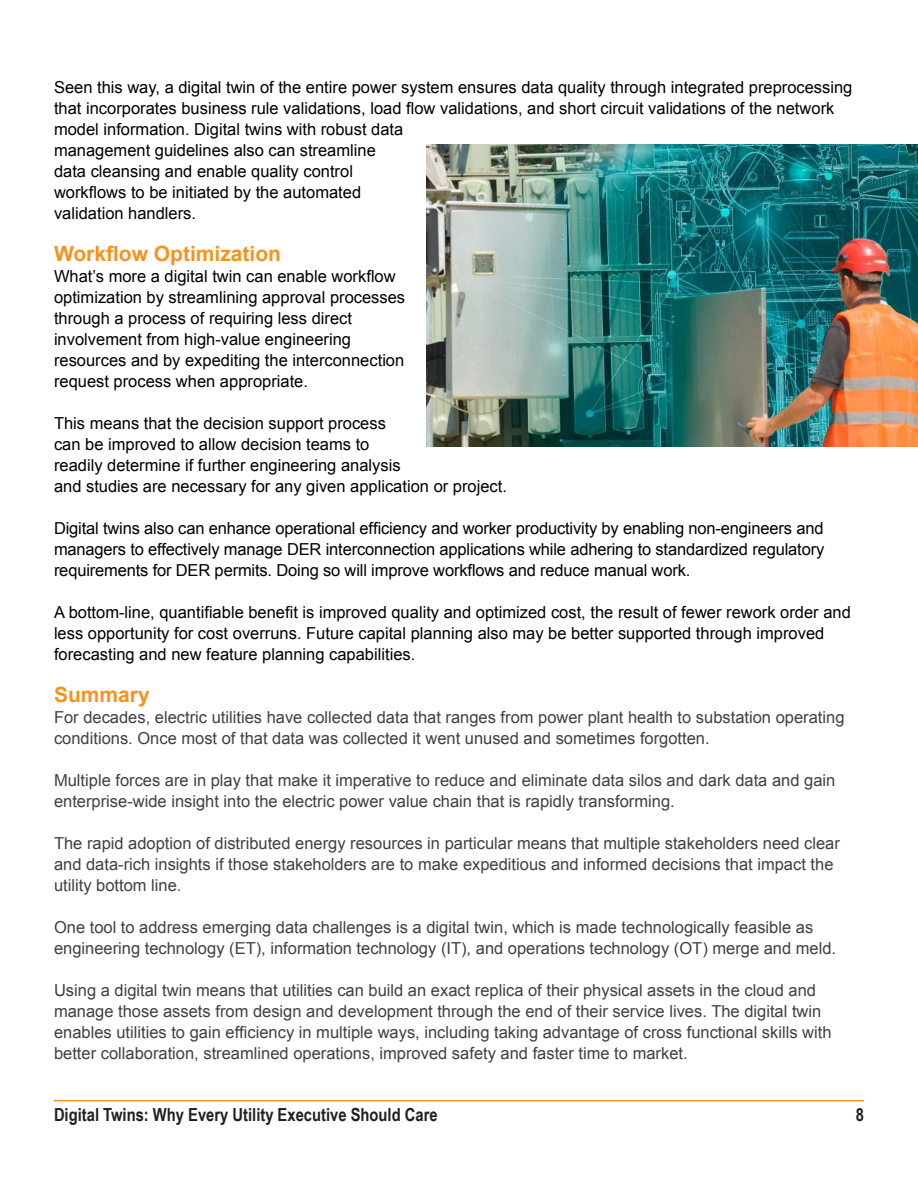
<style>
.page{position:relative;width:918px;height:1188px;background:#fff}
.page>*{position:absolute;margin:0;border:0;box-sizing:border-box;transform-origin:0 0}
.t1{font:700 21px "Arial";color:#f7931d}
.t2{font:700 18px "Arial Narrow";color:#221f1f}
.t3{font:16.5px/21px "Arial";color:#000}
.t4{font:16.5px/21px "Arial";color:#404040}
</style>
<div class="page">
<hr style="left:54px;top:1100px;width:810px;height:1px;background:#f7931d">
<img style="left:427px;top:145px;width:491px;height:301px">
<p class="t3" style="left:54px;top:78px;width:800px">Seen this way, a digital twin of the entire power system ensures data quality through integrated preprocessing that incorporates business rule validations, load flow validations, and short circuit validations of the network model information. Digital twins with robust data<br>management guidelines also can streamline<br>data cleansing and enable quality control<br>workflows to be initiated by the automated<br>validation handlers.</p>
<p class="t1" style="left:54px;top:240px;width:229px">Workflow Optimization</p>
<p class="t3" style="left:54px;top:266px;width:353px">What’s more a digital twin can enable workflow optimization by streamlining approval processes through a process of requiring less direct involvement from high-value engineering resources and by expediting the interconnection request process when appropriate.</p>
<p class="t3" style="left:54px;top:414px;width:455px">This means that the decision support process<br>can be improved to allow decision teams to<br>readily determine if further engineering analysis<br>and studies are necessary for any given application or project.</p>
<p class="t3" style="left:54px;top:518px;width:772px;text-align:justify">Digital twins also can enhance operational efficiency and worker productivity by enabling non-engineers and managers to effectively manage DER interconnection applications while adhering to standardized regulatory requirements for DER permits. Doing so will improve workflows and reduce manual work.</p>
<p class="t3" style="left:54px;top:602px;width:798px">A bottom-line, quantifiable benefit is improved quality and optimized cost, the result of fewer rework order and less opportunity for cost overruns. Future capital planning also may be better supported through improved forecasting and new feature planning capabilities.</p>
<p class="t1" style="left:54px;top:681px;width:97px">Summary</p>
<p class="t4" style="left:54px;top:708px;width:792px">For decades, electric utilities have collected data that ranges from power plant health to substation operating conditions. Once most of that data was collected it went unused and sometimes forgotten.</p>
<p class="t4" style="left:54px;top:771px;width:783px">Multiple forces are in play that make it imperative to reduce and eliminate data silos and dark data and gain enterprise-wide insight into the electric power value chain that is rapidly transforming.</p>
<p class="t4" style="left:54px;top:834px;width:787px">The rapid adoption of distributed energy resources in particular means that multiple stakeholders need clear and data-rich insights if those stakeholders are to make expeditious and informed decisions that impact the utility bottom line.</p>
<p class="t4" style="left:54px;top:918px;width:784px">One tool to address emerging data challenges is a digital twin, which is made technologically feasible as engineering technology (ET), information technology (IT), and operations technology (OT) merge and meld.</p>
<p class="t4" style="left:54px;top:981px;width:779px">Using a digital twin means that utilities can build an exact replica of their physical assets in the cloud and manage those assets from design and development through the end of their service lives. The digital twin enables utilities to gain efficiency in multiple ways, including taking advantage of cross functional skills with better collaboration, streamlined operations, improved safety and faster time to market.</p>
<p class="t2" style="left:54px;top:1108px;width:385px">Digital Twins: Why Every Utility Executive Should Care</p>
<p class="t2" style="left:856px;top:1108px;width:10px">8</p>
</div>
